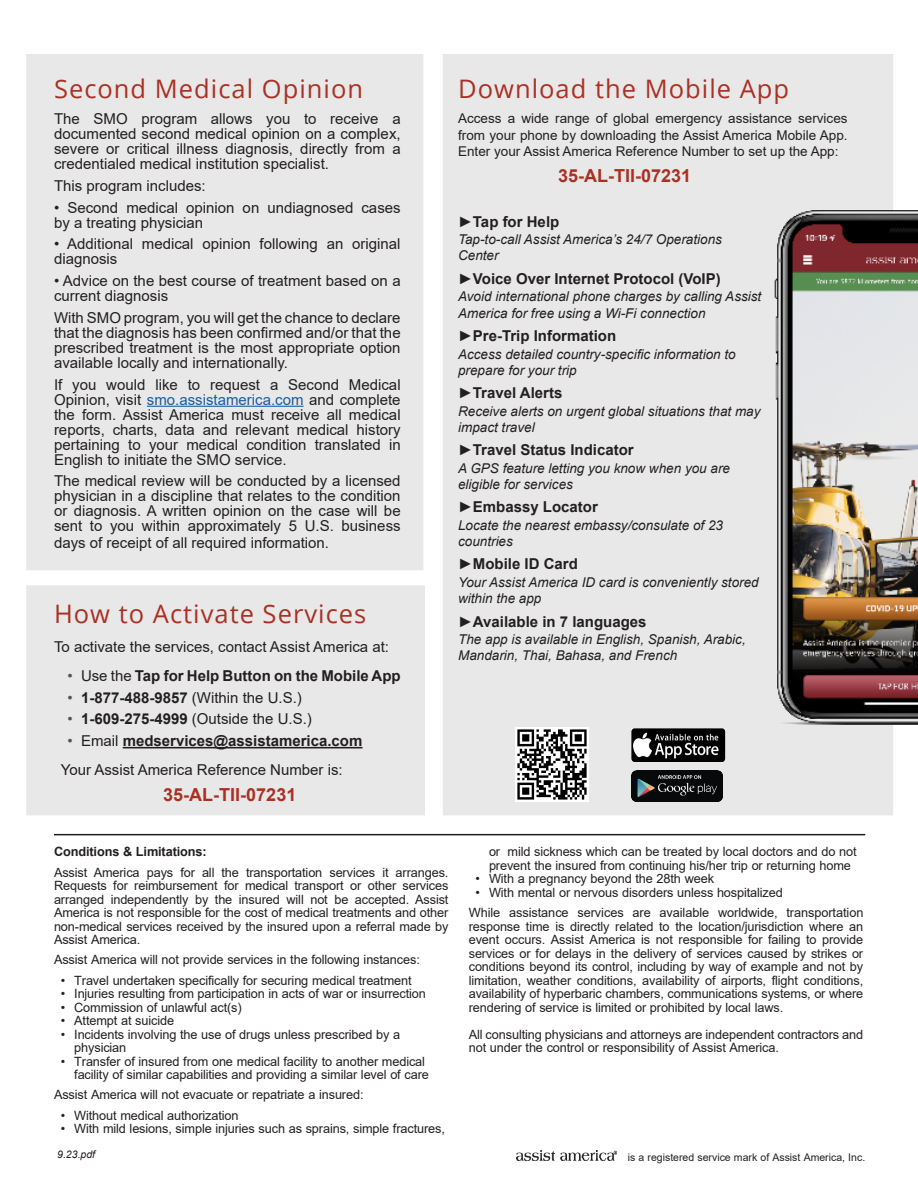
<style>
.page{position:relative;width:918px;height:1188px;background:#fff}
.page>*{position:absolute;margin:0;border:0;box-sizing:border-box;transform-origin:0 0}
.t1{font:25.5px "Open Sans";letter-spacing:.04em;color:#a93124}
.t2{font:700 18px "Arial";color:#a93124}
.t3{font:15px/15px "Arial";color:#231f20;text-align:justify}
.t4{font:700 15px "Arial";color:#231f20}
.t5{font:italic 13.5px/16.2px "Arial";color:#231f20}
.t6{font:13.5px/16.5px "Arial";color:#231f20;text-align:justify}
.t7{font:12.75px/13.5px "Arial";letter-spacing:-.01em;color:#231f20}
.t8{font:700 12.75px "Arial";letter-spacing:-.01em;color:#231f20}
.t9{font:10.5px "Arial";color:#231f20}
.t10{font:italic 10.5px "Arial";color:#231f20}
.s1{color:#175d9e}
.s2{font-weight:400;color:#505458}
.s3{font-weight:400}
.s4{color:#505458}
.s5{font-weight:700}
</style>
<div class="page">
<div style="left:26px;top:585px;width:399px;height:230px;background:#e8e8e8"></div>
<div style="left:26px;top:54px;width:397px;height:516px;background:#e8e8e8"></div>
<div style="left:443px;top:54px;width:450px;height:761px;background:#e8e8e8"></div>
<img style="left:632px;top:729px;width:93px;height:32px">
<img style="left:632px;top:770px;width:91px;height:32px">
<img style="left:516px;top:1151px;width:100px;height:9px">
<hr style="left:54px;top:834px;width:811px;height:1px;background:#231f20">
<hr style="left:147px;top:406px;width:157px;height:1px;background:#175d9e">
<hr style="left:123px;top:747px;width:239px;height:1px;background:#231f20">
<img style="left:515px;top:728px;width:73px;height:74px">
<img style="left:773px;top:206px;width:145px;height:523px">
<p class="t1" style="left:54px;top:71px;width:311px">Second Medical Opinion</p>
<p class="t3" style="left:54px;top:111px;width:348px">The SMO program allows you to receive a documented second medical opinion on a complex, severe or critical illness diagnosis, directly from a credentialed medical institution specialist.</p>
<p class="t3" style="left:54px;top:178px;width:153px">This program includes:</p>
<p class="t3" style="left:54px;top:200px;width:348px">• Second medical opinion on undiagnosed cases by a treating physician</p>
<p class="t3" style="left:54px;top:237px;width:348px">• Additional medical opinion following an original diagnosis</p>
<p class="t3" style="left:54px;top:273px;width:348px">• Advice on the best course of treatment based on a current diagnosis</p>
<p class="t3" style="left:54px;top:310px;width:348px">With SMO program, you will get the chance to declare that the diagnosis has been confirmed and/or that the prescribed treatment is the most appropriate option available locally and internationally.</p>
<p class="t3" style="left:54px;top:377px;width:348px">If you would like to request a Second Medical Opinion, visit <span class="s1">smo.assistamerica.com</span> and complete the form. Assist America must receive all medical reports, charts, data and relevant medical history pertaining to your medical condition translated in English to initiate the SMO service.</p>
<p class="t3" style="left:54px;top:474px;width:348px">The medical review will be conducted by a licensed physician in a discipline that relates to the condition or diagnosis. A written opinion on the case will be sent to you within approximately 5 U.S. business</p>
<p class="t3" style="left:54px;top:535px;width:277px">days of receipt of all required information.</p>
<p class="t1" style="left:54px;top:596px;width:314px">How to Activate Services</p>
<p class="t3" style="left:54px;top:639px;width:337px">To activate the services, contact Assist America at:</p>
<p class="t4" style="left:68px;top:665px;width:335px"><span class="s2">•</span> <span class="s3">Use the</span> Tap for Help Button on the Mobile App</p>
<p class="t3" style="left:68px;top:690px;width:236px"><span class="s4">•</span> <span class="s5">1-877-488-9857</span> (Within the U.S.)</p>
<p class="t3" style="left:68px;top:711px;width:246px"><span class="s4">•</span> <span class="s5">1-609-275-4999</span> (Outside the U.S.)</p>
<p class="t4" style="left:68px;top:730px;width:296px"><span class="s2">•</span> <span class="s3">Email</span> medservices@assistamerica.com</p>
<p class="t3" style="left:61px;top:762px;width:284px">Your Assist America Reference Number is:</p>
<p class="t2" style="left:163px;top:782px;width:135px">35-AL-TII-07231</p>
<p class="t1" style="left:458px;top:71px;width:333px">Download the Mobile App</p>
<p class="t6" style="left:458px;top:110px;width:391px">Access a wide range of global emergency assistance services from your phone by downloading the Assist America Mobile App.<br>Enter your Assist America Reference Number to set up the App:</p>
<p class="t2" style="left:558px;top:163px;width:135px">35-AL-TII-07231</p>
<p class="t4" style="left:458px;top:211px;width:103px">►Tap for Help</p>
<p class="t5" style="left:458px;top:232px;width:265px">Tap-to-call Assist America’s 24/7 Operations<br>Center</p>
<p class="t5" style="left:458px;top:289px;width:305px">Avoid international phone charges by calling Assist<br>America for free using a Wi-Fi connection</p>
<p class="t5" style="left:458px;top:346px;width:279px">Access detailed country-specific information to prepare for your trip</p>
<p class="t5" style="left:458px;top:403px;width:304px">Receive alerts on urgent global situations that may impact travel</p>
<p class="t5" style="left:458px;top:460px;width:273px">A GPS feature letting you know when you are eligible for services</p>
<p class="t5" style="left:458px;top:517px;width:266px">Locate the nearest embassy/consulate of 23 countries</p>
<p class="t5" style="left:458px;top:574px;width:302px">Your Assist America ID card is conveniently stored within the app</p>
<p class="t5" style="left:458px;top:632px;width:289px">The app is available in English, Spanish, Arabic,<br>Mandarin, Thai, Bahasa, and French</p>
<p class="t4" style="left:458px;top:268px;width:264px">►Voice Over Internet Protocol (VoIP)</p>
<p class="t4" style="left:458px;top:325px;width:160px">►Pre-Trip Information</p>
<p class="t4" style="left:458px;top:382px;width:106px">►Travel Alerts</p>
<p class="t4" style="left:458px;top:439px;width:177px">►Travel Status Indicator</p>
<p class="t4" style="left:458px;top:496px;width:141px">►Embassy Locator</p>
<p class="t4" style="left:458px;top:554px;width:121px">►Mobile ID Card</p>
<p class="t4" style="left:458px;top:611px;width:190px">►Available in 7 languages</p>
<p class="t8" style="left:54px;top:843px;width:154px">Conditions &amp; Limitations:</p>
<p class="t7" style="left:54px;top:865px;width:396px;text-align:justify">Assist America pays for all the transportation services it arranges.<br>Requests for reimbursement for medical transport or other services arranged independently by the insured will not be accepted. Assist America is not responsible for the cost of medical treatments and other non-medical services received by the insured upon a referral made by Assist America.</p>
<p class="t7" style="left:54px;top:953px;width:367px">Assist America will not provide services in the following instances:</p>
<p class="t7" style="left:61px;top:973px;width:352px">• Travel undertaken specifically for securing medical treatment</p>
<p class="t7" style="left:61px;top:987px;width:367px">• Injuries resulting from participation in acts of war or insurrection</p>
<p class="t7" style="left:61px;top:1000px;width:183px">• Commission of unlawful act(s)</p>
<p class="t7" style="left:61px;top:1014px;width:115px">• Attempt at suicide</p>
<p class="t7" style="left:74px;top:1027px;width:328px;text-indent:-14px">• Incidents involving the use of drugs unless prescribed by a physician</p>
<p class="t7" style="left:61px;top:1054px;width:370px;text-align:right">• Transfer of insured from one medical facility to another medical facility of similar capabilities and providing a similar level of care</p>
<p class="t7" style="left:54px;top:1088px;width:311px">Assist America will not evacuate or repatriate a insured:</p>
<p class="t7" style="left:61px;top:1108px;width:179px">• Without medical authorization</p>
<p class="t7" style="left:61px;top:1122px;width:386px">• With mild lesions, simple injuries such as sprains, simple fractures,</p>
<p class="t10" style="left:57px;top:1148px;width:39px">9.23.pdf</p>
<p class="t7" style="left:489px;top:845px;width:369px">or mild sickness which can be treated by local doctors and do not prevent the insured from continuing his/her trip or returning home</p>
<p class="t7" style="left:476px;top:872px;width:240px">• With a pregnancy beyond the 28th week</p>
<p class="t7" style="left:476px;top:886px;width:309px">• With mental or nervous disorders unless hospitalized</p>
<p class="t7" style="left:469px;top:906px;width:396px;text-align:justify">While assistance services are available worldwide, transportation response time is directly related to the location/jurisdiction where an event occurs. Assist America is not responsible for failing to provide services or for delays in the delivery of services caused by strikes or conditions beyond its control, including by way of example and not by limitation, weather conditions, availability of airports, flight conditions, availability of hyperbaric chambers, communications systems, or where rendering of service is limited or prohibited by local laws.</p>
<p class="t7" style="left:469px;top:1027px;width:396px">All consulting physicians and attorneys are independent contractors and not under the control or responsibility of Assist America.</p>
<p class="t9" style="left:628px;top:1150px;width:239px">is a registered service mark of Assist America, Inc.</p>
</div>
